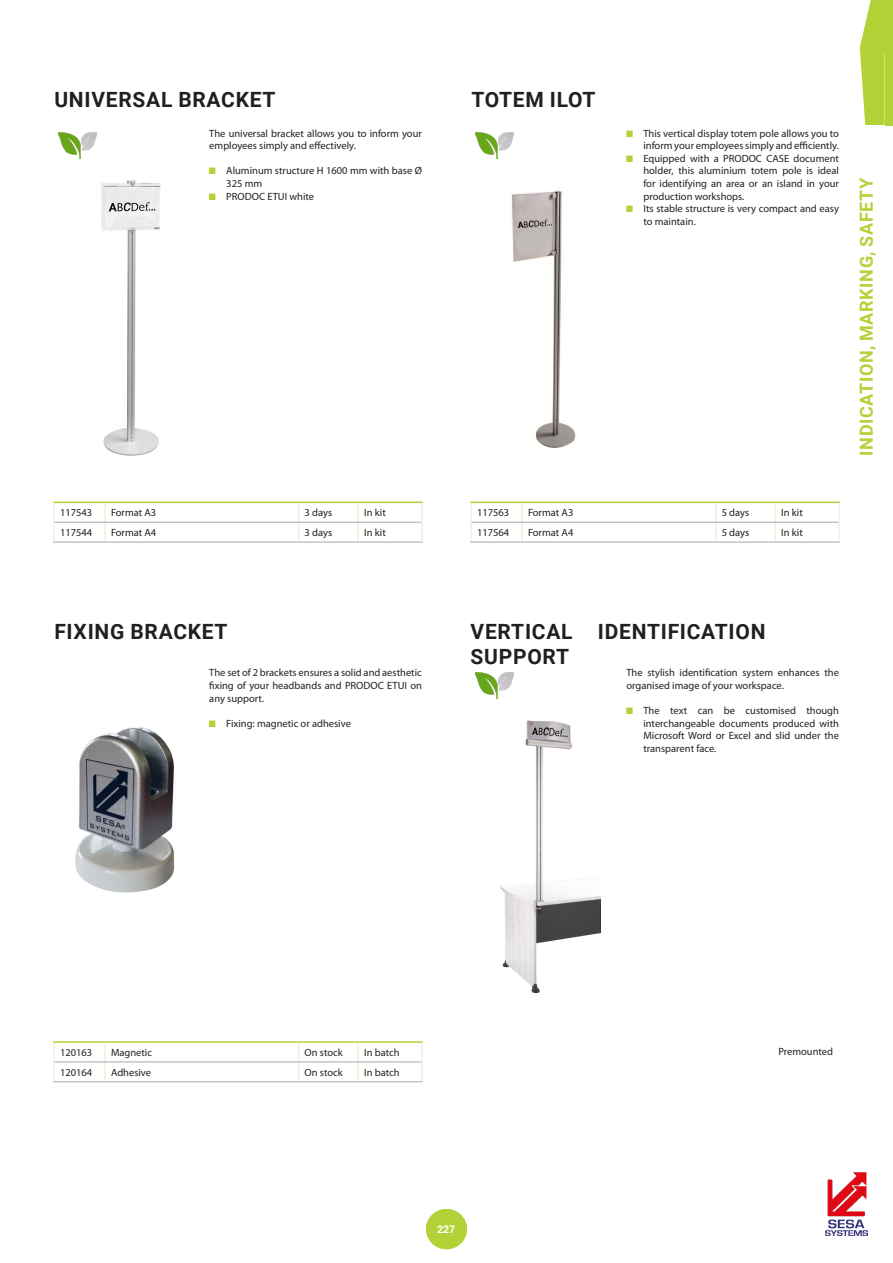
<style>
.page{position:relative;width:893px;height:1263px;background:#fff}
.page>*{position:absolute;margin:0;border:0;box-sizing:border-box;transform-origin:0 0}
.t1{font:700 21px/25.2px "Roboto";letter-spacing:.035em;color:#231f20}
.t2{font:700 18px "Roboto";letter-spacing:.035em;color:#b3d238}
.t3{font:10.5px/12.6px "Myriad Pro";color:#231f20}
.t4{font:700 10.5px "Roboto";color:#fff}
.s1{font-family:"Courier New";color:#b3d238}
</style>
<div class="page">
<div style="left:426px;top:1209px;width:41px;height:40px;background:#b3d238;border-radius:50%"></div>
<img style="left:826px;top:1172px;width:42px;height:63px">
<svg style="left:860px;top:0;width:33px;height:125px;background:#bbd74e"></svg>
<img style="left:101px;top:180px;width:60px;height:276px">
<img style="left:58px;top:133px;width:39px;height:25px">
<hr style="left:53px;top:501px;width:52px;height:2px;background:#b3d238">
<hr style="left:105px;top:501px;width:194px;height:2px;background:#b3d238">
<hr style="left:299px;top:501px;width:59px;height:2px;background:#b3d238">
<hr style="left:358px;top:501px;width:65px;height:2px;background:#b3d238">
<svg style="left:53px;top:503px;width:2px;height:19px"></svg>
<svg style="left:104px;top:503px;width:2px;height:19px"></svg>
<svg style="left:357px;top:503px;width:2px;height:19px"></svg>
<svg style="left:421px;top:503px;width:2px;height:19px"></svg>
<hr style="left:53px;top:522px;width:2px;height:20px;background:#ecf4d5">
<hr style="left:104px;top:522px;width:2px;height:20px;background:#ecf4d5">
<svg style="left:298px;top:503px;width:1px;height:39px"></svg>
<hr style="left:357px;top:522px;width:2px;height:20px;background:#ecf4d5">
<hr style="left:421px;top:522px;width:2px;height:20px;background:#ecf4d5">
<hr style="left:55px;top:522px;width:50px;height:1px;background:#a8a9ad">
<hr style="left:105px;top:522px;width:194px;height:1px;background:#a8a9ad">
<hr style="left:299px;top:522px;width:59px;height:1px;background:#a8a9ad">
<hr style="left:358px;top:522px;width:63px;height:1px;background:#a8a9ad">
<hr style="left:53px;top:542px;width:52px;height:1px;background:#a8a9ad">
<hr style="left:105px;top:542px;width:194px;height:1px;background:#a8a9ad">
<hr style="left:299px;top:542px;width:59px;height:1px;background:#a8a9ad">
<hr style="left:358px;top:542px;width:65px;height:1px;background:#a8a9ad">
<img style="left:511px;top:190px;width:65px;height:258px">
<img style="left:475px;top:133px;width:39px;height:25px">
<hr style="left:470px;top:501px;width:52px;height:2px;background:#b3d238">
<hr style="left:522px;top:501px;width:194px;height:2px;background:#b3d238">
<hr style="left:716px;top:501px;width:59px;height:2px;background:#b3d238">
<hr style="left:775px;top:501px;width:65px;height:2px;background:#b3d238">
<svg style="left:470px;top:503px;width:2px;height:19px"></svg>
<svg style="left:521px;top:503px;width:2px;height:19px"></svg>
<svg style="left:774px;top:503px;width:2px;height:19px"></svg>
<svg style="left:838px;top:503px;width:2px;height:19px"></svg>
<hr style="left:470px;top:522px;width:2px;height:20px;background:#ecf4d5">
<hr style="left:521px;top:522px;width:2px;height:20px;background:#ecf4d5">
<svg style="left:715px;top:503px;width:1px;height:39px"></svg>
<hr style="left:774px;top:522px;width:2px;height:20px;background:#ecf4d5">
<hr style="left:838px;top:522px;width:2px;height:20px;background:#ecf4d5">
<hr style="left:472px;top:522px;width:50px;height:1px;background:#a8a9ad">
<hr style="left:522px;top:522px;width:194px;height:1px;background:#a8a9ad">
<hr style="left:716px;top:522px;width:59px;height:1px;background:#a8a9ad">
<hr style="left:775px;top:522px;width:63px;height:1px;background:#a8a9ad">
<hr style="left:470px;top:542px;width:52px;height:1px;background:#a8a9ad">
<hr style="left:522px;top:542px;width:194px;height:1px;background:#a8a9ad">
<hr style="left:716px;top:542px;width:59px;height:1px;background:#a8a9ad">
<hr style="left:775px;top:542px;width:65px;height:1px;background:#a8a9ad">
<img style="left:75px;top:727px;width:99px;height:166px">
<hr style="left:53px;top:1041px;width:52px;height:2px;background:#b3d238">
<hr style="left:105px;top:1041px;width:194px;height:2px;background:#b3d238">
<hr style="left:299px;top:1041px;width:59px;height:2px;background:#b3d238">
<hr style="left:358px;top:1041px;width:65px;height:2px;background:#b3d238">
<svg style="left:53px;top:1043px;width:2px;height:38px"></svg>
<svg style="left:104px;top:1043px;width:2px;height:38px"></svg>
<svg style="left:298px;top:1043px;width:1px;height:38px"></svg>
<svg style="left:357px;top:1043px;width:2px;height:38px"></svg>
<svg style="left:421px;top:1043px;width:2px;height:38px"></svg>
<hr style="left:55px;top:1062px;width:50px;height:1px;background:#a8a9ad">
<hr style="left:105px;top:1062px;width:194px;height:1px;background:#a8a9ad">
<hr style="left:299px;top:1062px;width:59px;height:1px;background:#a8a9ad">
<hr style="left:358px;top:1062px;width:63px;height:1px;background:#a8a9ad">
<hr style="left:53px;top:1081px;width:52px;height:1px;background:#a8a9ad">
<hr style="left:105px;top:1081px;width:194px;height:1px;background:#a8a9ad">
<hr style="left:299px;top:1081px;width:59px;height:1px;background:#a8a9ad">
<hr style="left:358px;top:1081px;width:65px;height:1px;background:#a8a9ad">
<img style="left:500px;top:720px;width:100px;height:274px">
<img style="left:475px;top:673px;width:39px;height:25px">
<h1 class="t1" style="left:54px;top:87px;width:223px">UNIVERSAL BRACKET</h1>
<p class="t3" style="left:209px;top:127px;width:214px">The universal bracket allows you to inform your employees simply and effectively.</p>
<p class="t3" style="left:226px;top:164px;width:197px;text-indent:-17px"><span class="s1">■</span> Aluminum structure H 1600 mm with base Ø<br>325 mm</p>
<p class="t3" style="left:209px;top:190px;width:106px"><span class="s1">■</span> PRODOC ETUI white</p>
<p class="t3" style="left:60px;top:506px;width:34px">117543</p>
<p class="t3" style="left:111px;top:506px;width:47px">Format A3</p>
<p class="t3" style="left:305px;top:506px;width:29px">3 days</p>
<p class="t3" style="left:364px;top:506px;width:23px">In kit</p>
<p class="t3" style="left:60px;top:526px;width:34px">117544</p>
<p class="t3" style="left:111px;top:526px;width:47px">Format A4</p>
<p class="t3" style="left:305px;top:526px;width:29px">3 days</p>
<p class="t3" style="left:364px;top:526px;width:23px">In kit</p>
<h1 class="t1" style="left:54px;top:618px;width:175px">FIXING BRACKET</h1>
<p class="t3" style="left:209px;top:666px;width:214px;text-align:justify">The set of 2 brackets ensures a solid and aesthetic fixing of your headbands and PRODOC ETUI on any support.</p>
<p class="t3" style="left:209px;top:717px;width:143px"><span class="s1">■</span> Fixing: magnetic or adhesive</p>
<h1 class="t1" style="left:471px;top:87px;width:126px">TOTEM ILOT</h1>
<p class="t3" style="left:626px;top:127px;width:214px;text-align:right"><span class="s1">■</span> This vertical display totem pole allows you to inform your employees simply and efficiently.</p>
<p class="t3" style="left:643px;top:152px;width:197px;text-align:justify;text-indent:-17px"><span class="s1">■</span> Equipped with a PRODOC CASE document holder, this aluminium totem pole is ideal for identifying an area or an island in your production workshops.</p>
<p class="t3" style="left:643px;top:202px;width:197px;text-indent:-17px"><span class="s1">■</span> Its stable structure is very compact and easy to maintain.</p>
<h2 class="t2" style="left:854px;top:455px;width:279px;rotate:-90deg">INDICATION, MARKING, SAFETY</h2>
<p class="t3" style="left:477px;top:506px;width:34px">117563</p>
<p class="t3" style="left:528px;top:506px;width:47px">Format A3</p>
<p class="t3" style="left:722px;top:506px;width:29px">5 days</p>
<p class="t3" style="left:781px;top:506px;width:23px">In kit</p>
<p class="t3" style="left:477px;top:526px;width:34px">117564</p>
<p class="t3" style="left:528px;top:526px;width:47px">Format A4</p>
<p class="t3" style="left:722px;top:526px;width:29px">5 days</p>
<p class="t3" style="left:781px;top:526px;width:23px">In kit</p>
<h1 class="t1" style="left:471px;top:618px;width:296px">VERTICAL IDENTIFICATION<br>SUPPORT</h1>
<p class="t3" style="left:626px;top:666px;width:214px">The stylish identification system enhances the organised image of your workspace.</p>
<p class="t3" style="left:643px;top:704px;width:197px;text-align:justify;text-indent:-17px"><span class="s1">■</span> The text can be customised though interchangeable documents produced with Microsoft Word or Excel and slid under the transparent face.</p>
<p class="t3" style="left:60px;top:1046px;width:34px">120163</p>
<p class="t3" style="left:111px;top:1046px;width:43px">Magnetic</p>
<p class="t3" style="left:305px;top:1046px;width:40px">On stock</p>
<p class="t3" style="left:364px;top:1046px;width:37px">In batch</p>
<p class="t3" style="left:60px;top:1066px;width:34px">120164</p>
<p class="t3" style="left:111px;top:1066px;width:42px">Adhesive</p>
<p class="t3" style="left:305px;top:1066px;width:40px">On stock</p>
<p class="t3" style="left:364px;top:1066px;width:37px">In batch</p>
<p class="t4" style="left:437px;top:1222px;width:20px">227</p>
<p class="t3" style="left:778px;top:1045px;width:56px">Premounted</p>
</div>
